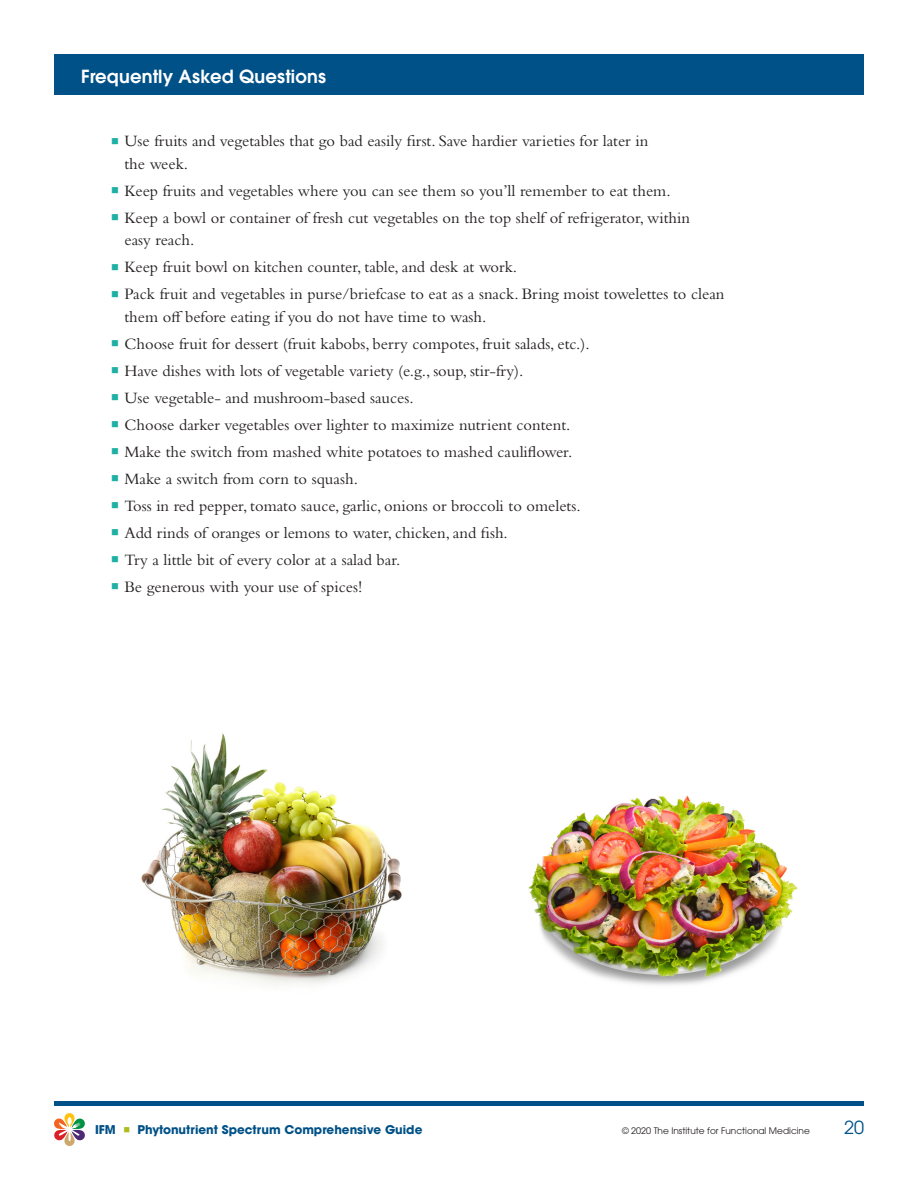
<style>
.page{position:relative;width:918px;height:1188px;background:#fff}
.page>*{position:absolute;margin:0;border:0;box-sizing:border-box;transform-origin:0 0}
.t1{font:600 18px "ITC Avant Garde Std";letter-spacing:.01em;color:#fff}
.t2{font:18px "ITC Avant Garde Std";color:#005187}
.body_bullet{font:16.5px/22.5px "Bembo Std";color:#231f20}
.t3{font:700 12px "ITC Avant Garde Std";color:#005187}
.t4{font:9px "ITC Avant Garde Std";color:#231f20}
.s1{color:#1fafa4}
.s2{color:#aebc21}
</style>
<div class="page">
<div style="left:54px;top:54px;width:810px;height:40px;background:#005187"></div>
<div style="left:54px;top:1101px;width:810px;height:5px;background:#005187"></div>
<svg style="left:54px;top:1113px;width:31px;height:33px"></svg>
<img style="left:141px;top:733px;width:261px;height:252px">
<img style="left:528px;top:795px;width:270px;height:190px">
<p class="t1" style="left:81px;top:65px;width:247px">Frequently Asked Questions</p>
<p class="body_bullet" style="left:124px;top:129px;width:525px;text-indent:-14px"><span class="s1">■</span> Use fruits and vegetables that go bad easily first. Save hardier varieties for later in the week.</p>
<p class="body_bullet" style="left:111px;top:179px;width:561px"><span class="s1">■</span> Keep fruits and vegetables where you can see them so you’ll remember to eat them.</p>
<p class="body_bullet" style="left:124px;top:206px;width:567px;text-indent:-14px"><span class="s1">■</span> Keep a bowl or container of fresh cut vegetables on the top shelf of refrigerator, within easy reach.</p>
<p class="body_bullet" style="left:111px;top:255px;width:408px"><span class="s1">■</span> Keep fruit bowl on kitchen counter, table, and desk at work.</p>
<p class="body_bullet" style="left:124px;top:282px;width:601px;text-indent:-14px"><span class="s1">■</span> Pack fruit and vegetables in purse/briefcase to eat as a snack. Bring moist towelettes to clean them off before eating if you do not have time to wash.</p>
<p class="body_bullet" style="left:111px;top:332px;width:480px"><span class="s1">■</span> Choose fruit for dessert (fruit kabobs, berry compotes, fruit salads, etc.).</p>
<p class="body_bullet" style="left:111px;top:359px;width:414px"><span class="s1">■</span> Have dishes with lots of vegetable variety (e.g., soup, stir-fry).</p>
<p class="body_bullet" style="left:111px;top:386px;width:304px"><span class="s1">■</span> Use vegetable- and mushroom-based sauces.</p>
<p class="body_bullet" style="left:111px;top:413px;width:461px"><span class="s1">■</span> Choose darker vegetables over lighter to maximize nutrient content.</p>
<p class="body_bullet" style="left:111px;top:440px;width:463px"><span class="s1">■</span> Make the switch from mashed white potatoes to mashed cauliflower.</p>
<p class="body_bullet" style="left:111px;top:467px;width:248px"><span class="s1">■</span> Make a switch from corn to squash.</p>
<p class="body_bullet" style="left:111px;top:494px;width:471px"><span class="s1">■</span> Toss in red pepper, tomato sauce, garlic, onions or broccoli to omelets.</p>
<p class="body_bullet" style="left:111px;top:521px;width:398px"><span class="s1">■</span> Add rinds of oranges or lemons to water, chicken, and fish.</p>
<p class="body_bullet" style="left:111px;top:548px;width:291px"><span class="s1">■</span> Try a little bit of every color at a salad bar.</p>
<p class="body_bullet" style="left:111px;top:575px;width:253px"><span class="s1">■</span> Be generous with your use of spices!</p>
<p class="t3" style="left:95px;top:1122px;width:329px">IFM <span class="s2">■</span> Phytonutrient Spectrum Comprehensive Guide</p>
<p class="t4" style="left:622px;top:1125px;width:189px">© 2020 The Institute for Functional Medicine</p>
<p class="t2" style="left:844px;top:1116px;width:21px">20</p>
</div>
